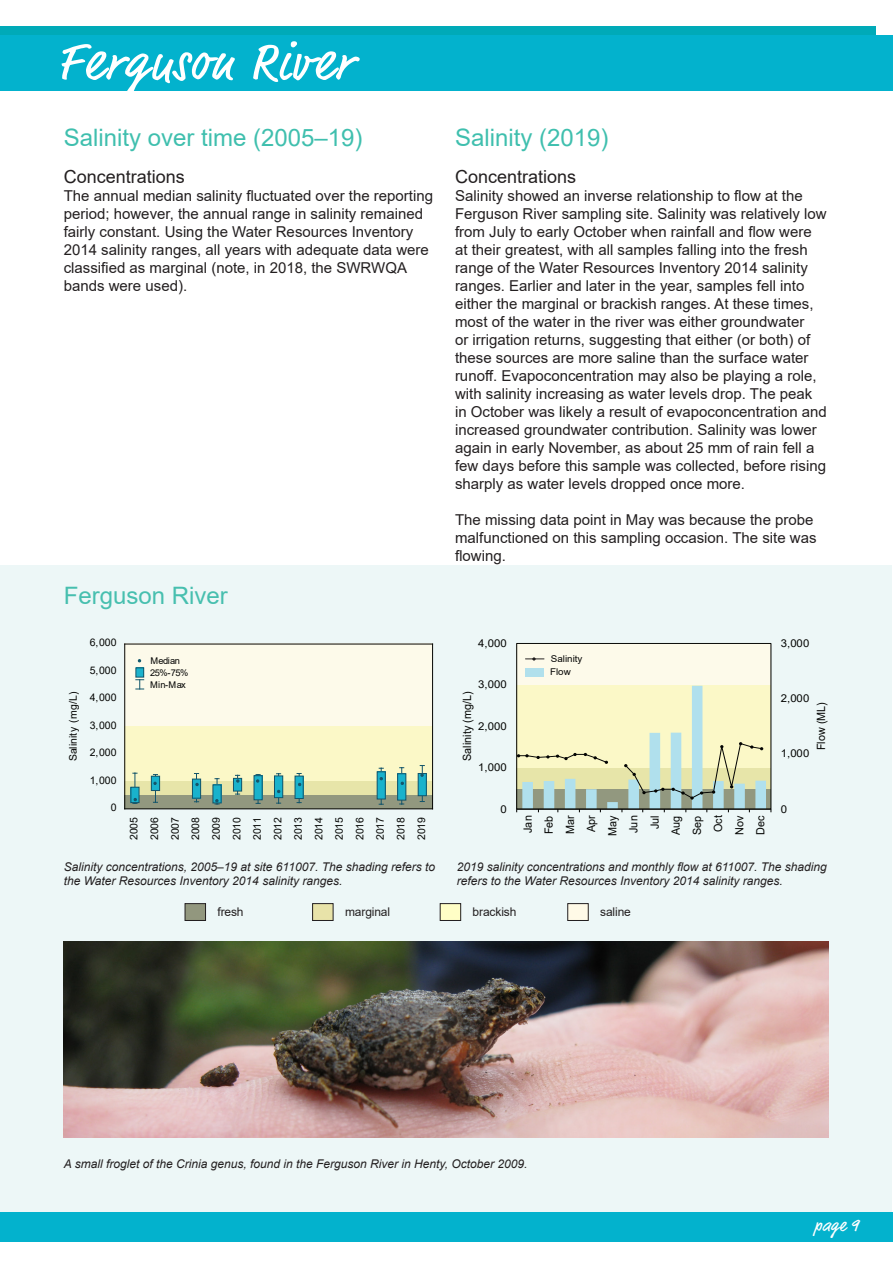
<style>
.page{position:relative;width:893px;height:1263px;background:#fff}
.page>*{position:absolute;margin:0;border:0;box-sizing:border-box;transform-origin:0 0}
.t1{font:54px "Market Web";letter-spacing:.04em;color:#fff}
.heading1{font:24px "Arial";color:#3fbfae}
.body_copy{font:24px "Arial";color:#47bfaf}
.sub-heading{font:18px "Arial";color:#231f20}
.t2{font:18px "Market Web";color:#fff}
.body_copy-2{font:15px/18px "Arial";color:#231f20}
.t3{font:italic 12px/14.4px "Arial";color:#231f20}
.t4{font:12px "Arial";letter-spacing:-.01em;color:#231f20}
.t5{font:11.4px/21.1px "Arial";color:#040503;text-align:center;scale:.95 1}
.t6{font:10.8px "Arial";letter-spacing:.005em;color:#040503;scale:1.05 1}
.t7{font:10.5px/20.5px "Arial";color:#040503;text-align:justify}
.t8{font:9.3px/11.9px "Arial";letter-spacing:-.055em;color:#050504}
.t9{font:9.3px/13.2px "Arial";color:#050504;scale:1.05 1}
</style>
<div class="page">
<div style="left:0;top:27px;width:875px;height:64px;background:#00aab8"></div>
<div style="left:0;top:35px;width:893px;height:56px;background:#03b2cd"></div>
<div style="left:0;top:1212px;width:893px;height:30px;background:#03b2cd"></div>
<div style="left:0;top:566px;width:891px;height:646px;background:#edf7f7"></div>
<div style="left:124px;top:795px;width:308px;height:14px;background:#92987f"></div>
<div style="left:124px;top:780px;width:308px;height:15px;background:#e7e5a9"></div>
<div style="left:124px;top:726px;width:308px;height:54px;background:#fbf8c7"></div>
<div style="left:124px;top:643px;width:308px;height:83px;background:#fdfaea"></div>
<div style="left:136px;top:668px;width:8px;height:9px;background:#1cb2cc"></div>
<div style="left:135px;top:667px;width:9px;height:10px;border:1px solid #10566b"></div>
<svg style="left:136px;top:679px;width:8px;height:11px"></svg>
<hr style="left:135px;top:773px;width:1px;height:30px;background:#14556a">
<div style="left:131px;top:787px;width:8px;height:15px;background:#19b2cc"></div>
<div style="left:130px;top:787px;width:9px;height:16px;border:1px solid #14556a"></div>
<svg style="left:133px;top:798px;width:4px;height:6px"></svg>
<div style="left:151px;top:776px;width:9px;height:14px;background:#19b2cc"></div>
<div style="left:151px;top:776px;width:9px;height:15px;border:1px solid #14556a"></div>
<svg style="left:153px;top:774px;width:4px;height:29px"></svg>
<div style="left:192px;top:779px;width:9px;height:19px;border:1px solid #14556a"></div>
<svg style="left:194px;top:773px;width:5px;height:29px"></svg>
<div style="left:213px;top:785px;width:8px;height:18px;background:#19b2cc"></div>
<div style="left:213px;top:784px;width:9px;height:19px;border:1px solid #14556a"></div>
<svg style="left:215px;top:778px;width:4px;height:27px"></svg>
<div style="left:233px;top:778px;width:9px;height:13px;border:1px solid #14556a"></div>
<svg style="left:235px;top:775px;width:5px;height:20px"></svg>
<div style="left:254px;top:776px;width:8px;height:24px;background:#19b2cc"></div>
<div style="left:254px;top:775px;width:9px;height:25px;border:1px solid #14556a"></div>
<svg style="left:256px;top:774px;width:4px;height:30px"></svg>
<div style="left:274px;top:776px;width:9px;height:22px;background:#19b2cc"></div>
<div style="left:274px;top:775px;width:9px;height:23px;border:1px solid #14556a"></div>
<svg style="left:277px;top:773px;width:4px;height:31px"></svg>
<div style="left:295px;top:776px;width:8px;height:22px;background:#19b2cc"></div>
<div style="left:295px;top:776px;width:9px;height:23px;border:1px solid #14556a"></div>
<svg style="left:297px;top:773px;width:4px;height:30px"></svg>
<hr style="left:381px;top:768px;width:1px;height:36px;background:#14556a">
<div style="left:377px;top:772px;width:8px;height:27px;background:#19b2cc"></div>
<div style="left:377px;top:771px;width:9px;height:28px;border:1px solid #14556a"></div>
<hr style="left:401px;top:768px;width:1px;height:36px;background:#14556a">
<div style="left:398px;top:774px;width:8px;height:26px;background:#19b2cc"></div>
<div style="left:397px;top:773px;width:9px;height:27px;border:1px solid #14556a"></div>
<hr style="left:422px;top:765px;width:1px;height:36px;background:#14556a">
<div style="left:418px;top:773px;width:8px;height:23px;background:#19b2cc"></div>
<div style="left:418px;top:773px;width:9px;height:23px;border:1px solid #14556a"></div>
<hr style="left:125px;top:808px;width:308px;height:1px;background:#040503">
<hr style="left:125px;top:644px;width:308px;height:1px;background:#040503">
<hr style="left:124px;top:644px;width:1px;height:165px;background:#040503">
<hr style="left:432px;top:644px;width:1px;height:165px;background:#040503">
<div style="left:517px;top:643px;width:254px;height:42px;background:#fdfaea"></div>
<svg style="left:525px;top:657px;width:19px;height:3px"></svg>
<div style="left:525px;top:668px;width:19px;height:9px;background:#b1e0ec"></div>
<svg style="left:516px;top:686px;width:255px;height:126px;background:#dbe2bd"></svg>
<img style="left:64px;top:942px;width:765px;height:196px">
<div style="left:568px;top:903px;width:20px;height:17px;background:#fffae7"></div>
<div style="left:567px;top:903px;width:22px;height:18px;border:1px solid #231f20"></div>
<div style="left:440px;top:903px;width:21px;height:17px;background:#fffec6"></div>
<div style="left:440px;top:903px;width:21px;height:18px;border:1px solid #231f20"></div>
<div style="left:313px;top:903px;width:20px;height:17px;background:#e8e3a9"></div>
<div style="left:312px;top:903px;width:21px;height:18px;border:1px solid #231f20"></div>
<div style="left:185px;top:903px;width:21px;height:17px;background:#92977e"></div>
<div style="left:185px;top:903px;width:21px;height:18px;border:1px solid #231f20"></div>
<p class="t1" style="left:57px;top:30px;width:296px">Ferguson River</p>
<p class="heading1" style="left:64px;top:121px;width:300px">Salinity over time (2005–19)</p>
<p class="heading1" style="left:455px;top:121px;width:155px">Salinity (2019)</p>
<p class="sub-heading" style="left:64px;top:164px;width:123px">Concentrations</p>
<p class="body_copy-2" style="left:64px;top:187px;width:371px">The annual median salinity fluctuated over the reporting period; however, the annual range in salinity remained fairly constant. Using the Water Resources Inventory 2014 salinity ranges, all years with adequate data were classified as marginal (note, in 2018, the SWRWQA bands were used).</p>
<p class="sub-heading" style="left:455px;top:164px;width:123px">Concentrations</p>
<p class="body_copy-2" style="left:455px;top:187px;width:373px">Salinity showed an inverse relationship to flow at the Ferguson River sampling site. Salinity was relatively low from July to early October when rainfall and flow were at their greatest, with all samples falling into the fresh range of the Water Resources Inventory 2014 salinity ranges. Earlier and later in the year, samples fell into either the marginal or brackish ranges. At these times, most of the water in the river was either groundwater<br>or irrigation returns, suggesting that either (or both) of these sources are more saline than the surface water runoff. Evapoconcentration may also be playing a role, with salinity increasing as water levels drop. The peak in October was likely a result of evapoconcentration and increased groundwater contribution. Salinity was lower again in early November, as about 25 mm of rain fell a few days before this sample was collected, before rising sharply as water levels dropped once more.</p>
<p class="body_copy-2" style="left:455px;top:511px;width:363px">The missing data point in May was because the probe malfunctioned on this sampling occasion. The site was flowing.</p>
<p class="body_copy" style="left:64px;top:579px;width:166px">Ferguson River</p>
<p class="t7" style="left:90px;top:632px;width:28px">6,000</p>
<p class="t6" style="left:478px;top:636px;width:29px">4,000</p>
<p class="t6" style="left:781px;top:636px;width:29px">3,000</p>
<p class="t7" style="left:90px;top:660px;width:28px">5,000</p>
<p class="t8" style="left:150px;top:655px;width:40px">Median<br>25%-75%<br>Min-Max</p>
<p class="t6" style="left:478px;top:677px;width:29px">3,000</p>
<p class="t9" style="left:550px;top:652px;width:32px">Salinity<br>Flow</p>
<p class="t7" style="left:63px;top:761px;width:71px;rotate:-90deg">Salinity (mg/L)</p>
<p class="t7" style="left:90px;top:687px;width:28px">4,000</p>
<p class="t7" style="left:90px;top:715px;width:28px">3,000</p>
<p class="t7" style="left:90px;top:742px;width:28px">2,000</p>
<p class="t5" style="left:456px;top:761px;width:74px;rotate:-90deg">Salinity (mg/L)</p>
<p class="t6" style="left:478px;top:718px;width:29px">2,000</p>
<p class="t6" style="left:781px;top:691px;width:29px">2,000</p>
<p class="t5" style="left:810px;top:750px;width:52px;rotate:-90deg">Flow (ML)</p>
<p class="t6" style="left:781px;top:746px;width:29px">1,000</p>
<p class="t6" style="left:478px;top:760px;width:29px">1,000</p>
<p class="t7" style="left:90px;top:770px;width:28px">1,000</p>
<p class="t7" style="left:111px;top:797px;width:7px">0</p>
<p class="t6" style="left:501px;top:801px;width:8px">0</p>
<p class="t6" style="left:781px;top:801px;width:8px">0</p>
<p class="t7" style="left:124px;top:840px;width:25px;rotate:-90deg">2005<br>2006<br>2007<br>2008<br>2009<br>2010<br>2011<br>2012<br>2013<br>2014<br>2015<br>2016<br>2017<br>2018<br>2019</p>
<p class="t5" style="left:517px;top:836px;width:23px;rotate:-90deg">Jan<br>Feb<br>Mar<br>Apr<br>May<br>Jun<br>Jul<br>Aug<br>Sep<br>Oct<br>Nov<br>Dec</p>
<p class="t3" style="left:64px;top:859px;width:373px">Salinity concentrations, 2005–19 at site 611007. The shading refers to the Water Resources Inventory 2014 salinity ranges.</p>
<p class="t3" style="left:457px;top:859px;width:371px">2019 salinity concentrations and monthly flow at 611007. The shading refers to the Water Resources Inventory 2014 salinity ranges.</p>
<p class="t4" style="left:217px;top:904px;width:28px">fresh</p>
<p class="t4" style="left:345px;top:904px;width:47px">marginal</p>
<p class="t4" style="left:473px;top:904px;width:45px">brackish</p>
<p class="t4" style="left:600px;top:904px;width:32px">saline</p>
<p class="t3" style="left:64px;top:1157px;width:465px">A small froglet of the Crinia genus, found in the Ferguson River in Henty, October 2009.</p>
<p class="t2" style="left:814px;top:1215px;width:46px">page 9</p>
</div>
